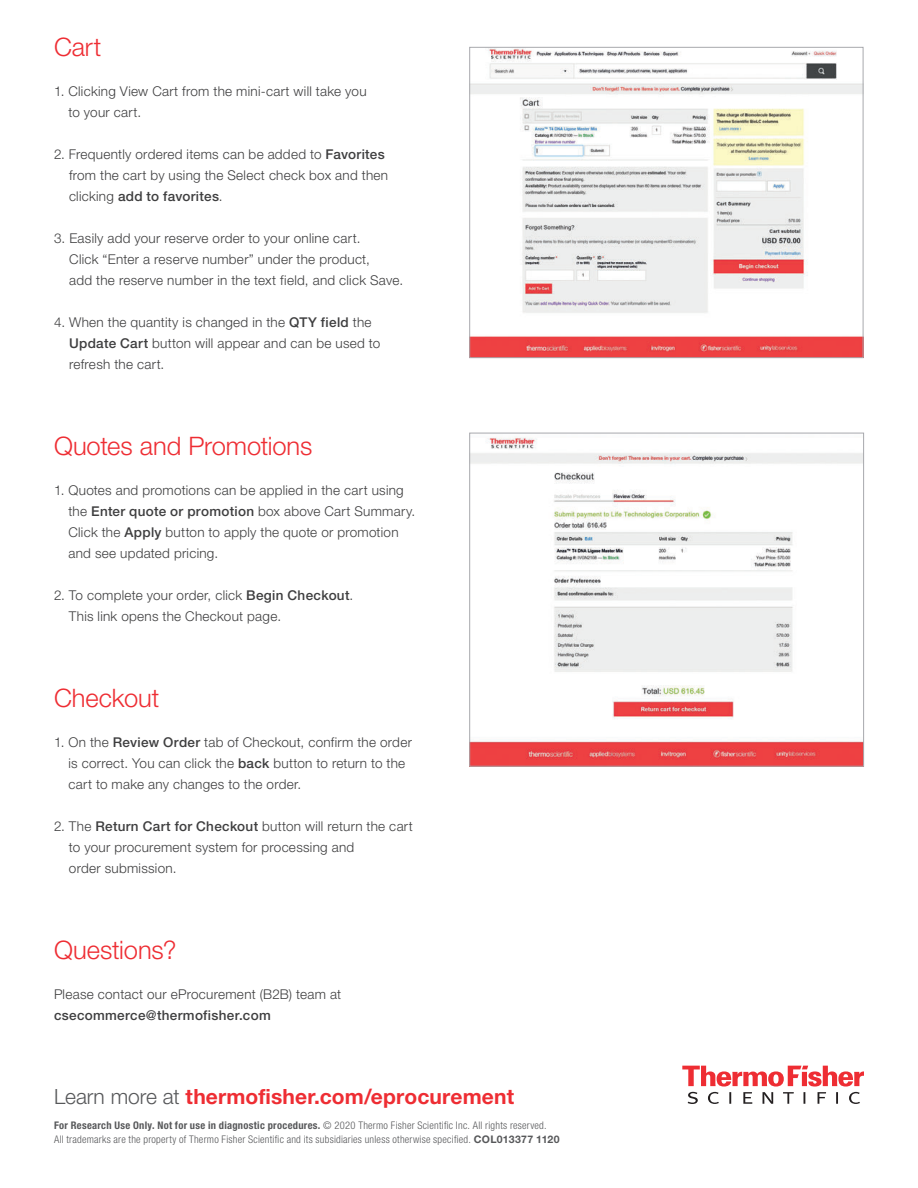
<style>
.page{position:relative;width:918px;height:1188px;background:#fff}
.page>*{position:absolute;margin:0;border:0;box-sizing:border-box;transform-origin:0 0}
.Subject_Header{font:300 25.5px "Helvetica Neue LTW1 G";letter-spacing:-.005em;color:#ee2d33}
.CTA{font:700 21px "Helvetica Neue LTW1 G";letter-spacing:.005em;color:#ee2d33}
.Body__Copy{font:300 13.5px/21px "Helvetica Neue LTW1 G";letter-spacing:.02em;color:#3e3e3f}
.Copyright___Tactic{font:300 condensed 10.5px/13.5px "Helvetica Neue LTW1 G";letter-spacing:.025em;color:#57585a}
.s1{font-weight:500}
.s2{font-weight:300;color:#57585a}
.s3{font-weight:700}
.s4{font-weight:700;font-stretch:normal}
</style>
<div class="page">
<svg style="left:682px;top:1066px;width:182px;height:38px"></svg>
<img style="left:472px;top:49px;width:389px;height:307px">
<div style="left:470px;top:47px;width:393px;height:311px;border:1px solid #a8a9ad"></div>
<img style="left:472px;top:437px;width:390px;height:327px">
<div style="left:470px;top:433px;width:394px;height:333px;border:1px solid #a8a9ad"></div>
<p class="Subject_Header" style="left:54px;top:31px;width:49px">Cart</p>
<p class="Body__Copy" style="left:68px;top:81px;width:300px;text-indent:-14px">1. Clicking View Cart from the mini-cart will take you to your cart.</p>
<p class="Body__Copy" style="left:69px;top:144px;width:321px;text-indent:-15px">2. Frequently ordered items can be added to <span class="s1">Favorites </span>from the cart by using the Select check box and then clicking <span class="s1">add to favorites</span>.</p>
<p class="Body__Copy" style="left:69px;top:228px;width:335px;text-indent:-15px">3. Easily add your reserve order to your online cart.<br>Click “Enter a reserve number” under the product,<br>add the reserve number in the text field, and click Save.</p>
<p class="Body__Copy" style="left:69px;top:312px;width:313px;text-indent:-15px">4. When the quantity is changed in the <span class="s1">QTY field</span> the<br><span class="s1">Update Cart</span> button will appear and can be used to refresh the cart.</p>
<p class="Subject_Header" style="left:54px;top:430px;width:260px">Quotes and Promotions</p>
<p class="Body__Copy" style="left:68px;top:480px;width:348px;text-indent:-14px">1. Quotes and promotions can be applied in the cart using the <span class="s1">Enter quote or promotion</span> box above Cart Summary.<br>Click the <span class="s1">Apply</span> button to apply the quote or promotion and see updated pricing.</p>
<p class="Body__Copy" style="left:69px;top:585px;width:286px;text-indent:-15px">2. To complete your order, click <span class="s1">Begin Checkout</span>.<br>This link opens the Checkout page.</p>
<p class="Subject_Header" style="left:54px;top:682px;width:107px">Checkout</p>
<p class="Body__Copy" style="left:68px;top:732px;width:345px;text-indent:-14px">1. On the <span class="s1">Review Order</span> tab of Checkout, confirm the order is correct. You can click the <span class="s1">back</span> button to return to the cart to make any changes to the order.</p>
<p class="Body__Copy" style="left:69px;top:816px;width:345px;text-indent:-15px">2. The <span class="s1">Return Cart for Checkout</span> button will return the cart to your procurement system for processing and<br>order submission.</p>
<p class="Subject_Header" style="left:54px;top:934px;width:124px">Questions?</p>
<p class="Body__Copy" style="left:54px;top:984px;width:289px">Please contact our eProcurement (B2B) team at <span class="s1">csecommerce@thermofisher.com</span></p>
<p class="CTA" style="left:54px;top:1084px;width:462px"><span class="s2">Learn more at</span> thermofisher.com/eprocurement</p>
<p class="Copyright___Tactic" style="left:54px;top:1119px;width:507px"><span class="s3">For Research Use Only. Not for use in diagnostic procedures.</span> © 2020 Thermo Fisher Scientific Inc. All rights reserved.<br>All trademarks are the property of Thermo Fisher Scientific and its subsidiaries unless otherwise specified. <span class="s4">COL013377 1120</span></p>
</div>
